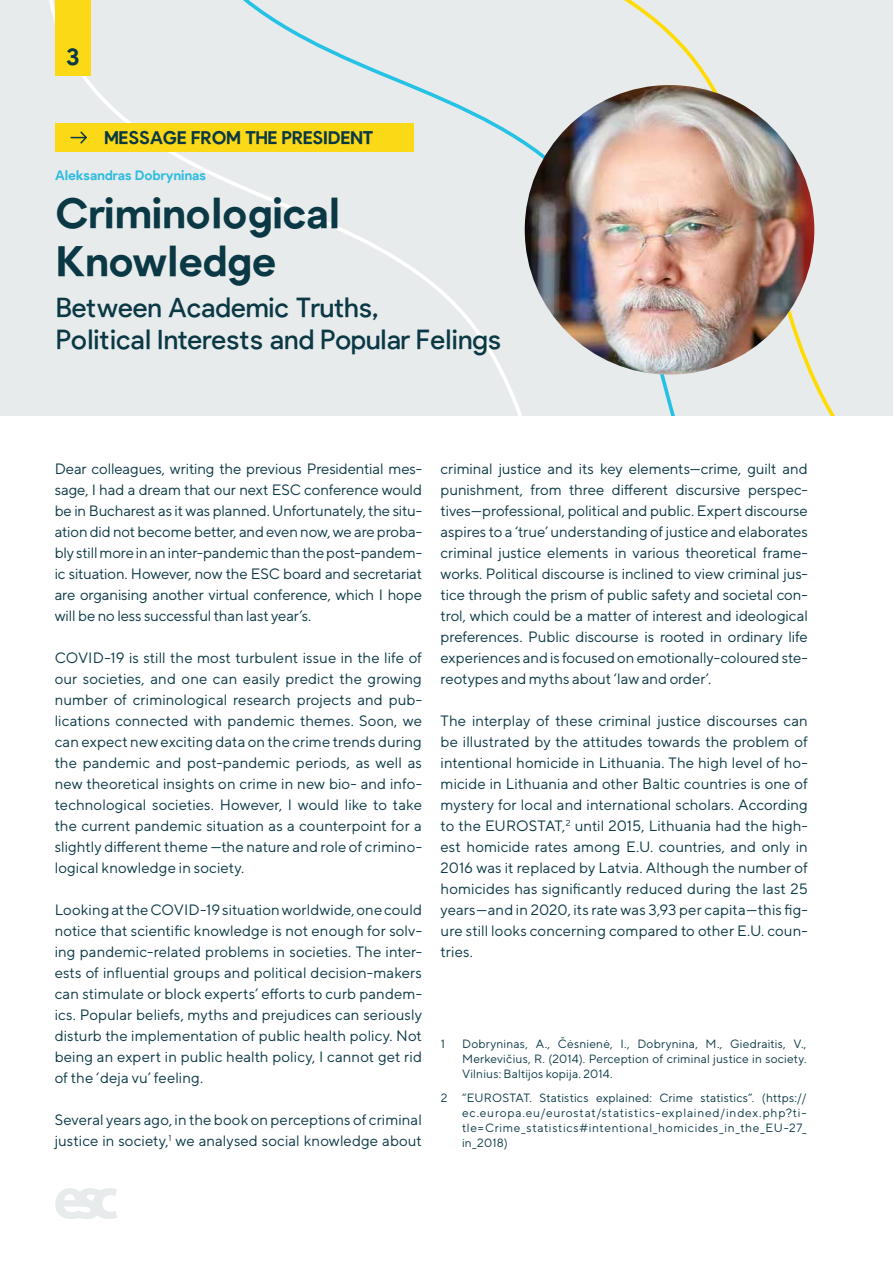
<style>
.page{position:relative;width:893px;height:1263px;background:#fff}
.page>*{position:absolute;margin:0;border:0;box-sizing:border-box;transform-origin:0 0}
.t1{font:700 42px/48px "Pulp Display";letter-spacing:-.005em;color:#0a3844}
.t2{font:27px/32.4px "Pulp Display";color:#0a3844}
.t3{font:700 24px "Pulp Display";color:#0a3844}
.t4{font:700 18px "Pulp Display";color:#0a3844}
.t5{font:15px/21px "TT Norms";color:#0a3844;text-align:justify}
.t6{font:700 13.5px "Pulp Display";color:#2fbce1}
.t7{font:12px/15px "TT Norms";letter-spacing:.015em;color:#0a3844;text-align:justify}
</style>
<div class="page">
<div style="left:0;top:0;width:893px;height:415px;background:#e7ebeb"></div>
<svg style="left:49px;top:0;width:786px;height:415px"></svg>
<img style="left:525px;top:85px;width:289px;height:290px;border-radius:145px">
<div style="left:55px;top:0;width:35px;height:75px;background:#fcd917"></div>
<div style="left:55px;top:123px;width:359px;height:29px;background:#fcd917"></div>
<svg style="left:55px;top:1188px;width:62px;height:31px"></svg>
<svg style="left:71px;top:131px;width:16px;height:13px"></svg>
<h3 class="t3" style="left:66px;top:43px;width:15px">3</h3>
<p class="t4" style="left:105px;top:128px;width:270px">Message from the president</p>
<p class="t6" style="left:55px;top:168px;width:153px">Aleksandras Dobryninas</p>
<h1 class="t1" style="left:55px;top:190px;width:286px">Criminological<br>Knowledge</h1>
<h2 class="t2" style="left:56px;top:292px;width:446px">Between Academic Truths,<br>Political Interests and Popular Felings</h2>
<p class="t5" style="left:55px;top:458px;width:369px">Dear colleagues, writing the previous Presidential mes&shy;sage, I had a dream that our next ESC conference would be in Bucharest as it was planned. Unfortunately, the situ&shy;ation did not become better, and even now, we are proba&shy;bly still more in an inter-pandemic than the post-pandem&shy;ic situation. However, now the ESC board and secretariat are organising another virtual conference, which I hope will be no less successful than last year’s.</p>
<p class="t5" style="left:55px;top:647px;width:369px">COVID-19 is still the most turbulent issue in the life of our societies, and one can easily predict the growing number of criminological research projects and pub&shy;lications connected with pandemic themes. Soon, we can expect new exciting data on the crime trends during the pandemic and post-pandemic periods, as well as new theoretical insights on crime in new bio- and info&shy;technological societies. However, I would like to take the current pandemic situation as a counterpoint for a slightly different theme —the nature and role of crimino&shy;logical knowledge in society.</p>
<p class="t5" style="left:55px;top:899px;width:369px">Looking at the COVID-19 situation worldwide, one could notice that scientific knowledge is not enough for solv&shy;ing pandemic-related problems in societies. The inter&shy;ests of influential groups and political decision-makers can stimulate or block experts’ efforts to curb pandem&shy;ics. Popular beliefs, myths and prejudices can seriously disturb the implementation of public health policy. Not being an expert in public health policy, I cannot get rid of the ‘deja vu’ feeling.</p>
<p class="t5" style="left:55px;top:1109px;width:369px">Several years ago, in the book on perceptions of criminal justice in society,<sup>1</sup> we analysed social knowledge about</p>
<p class="t5" style="left:441px;top:458px;width:369px">criminal justice and its key elements—crime, guilt and punishment, from three different discursive perspec&shy;tives—professional, political and public. Expert discourse aspires to a ‘true’ understanding of justice and elaborates criminal justice elements in various theoretical frame&shy;works. Political discourse is inclined to view criminal jus&shy;tice through the prism of public safety and societal con&shy;trol, which could be a matter of interest and ideological preferences. Public discourse is rooted in ordinary life experiences and is focused on emotionally-coloured ste&shy;reotypes and myths about ‘law and order’.</p>
<p class="t5" style="left:441px;top:710px;width:369px">The interplay of these criminal justice discourses can be illustrated by the attitudes towards the problem of intentional homicide in Lithuania. The high level of ho&shy;micide in Lithuania and other Baltic countries is one of mystery for local and international scholars. According to the EUROSTAT,<sup>2</sup> until 2015, Lithuania had the high&shy;est homicide rates among E.U. countries, and only in 2016 was it replaced by Latvia. Although the number of homicides has significantly reduced during the last 25 years—and in 2020, its rate was 3,93 per capita—this fig&shy;ure still looks concerning compared to other E.U. coun&shy;tries.</p>
<p class="t7" style="left:441px;top:1036px;width:6px">1</p>
<p class="t7" style="left:462px;top:1036px;width:346px">Dobryninas, A., Čėsnienė, I., Dobrynina, M., Giedraitis, V., Merkevičius, R. (2014). Perception of criminal justice in society.<br>Vilnius: Baltijos kopija. 2014.</p>
<p class="t7" style="left:462px;top:1089px;width:346px;text-indent:-21px">2 “EUROSTAT. Statistics explained: Crime statistics”. (https:// ec.europa.eu/eurostat/statistics-explained/index.php?ti&shy;tle=Crime_statistics#intentional_homicides_in_the_EU-27_ in_2018)</p>
</div>
